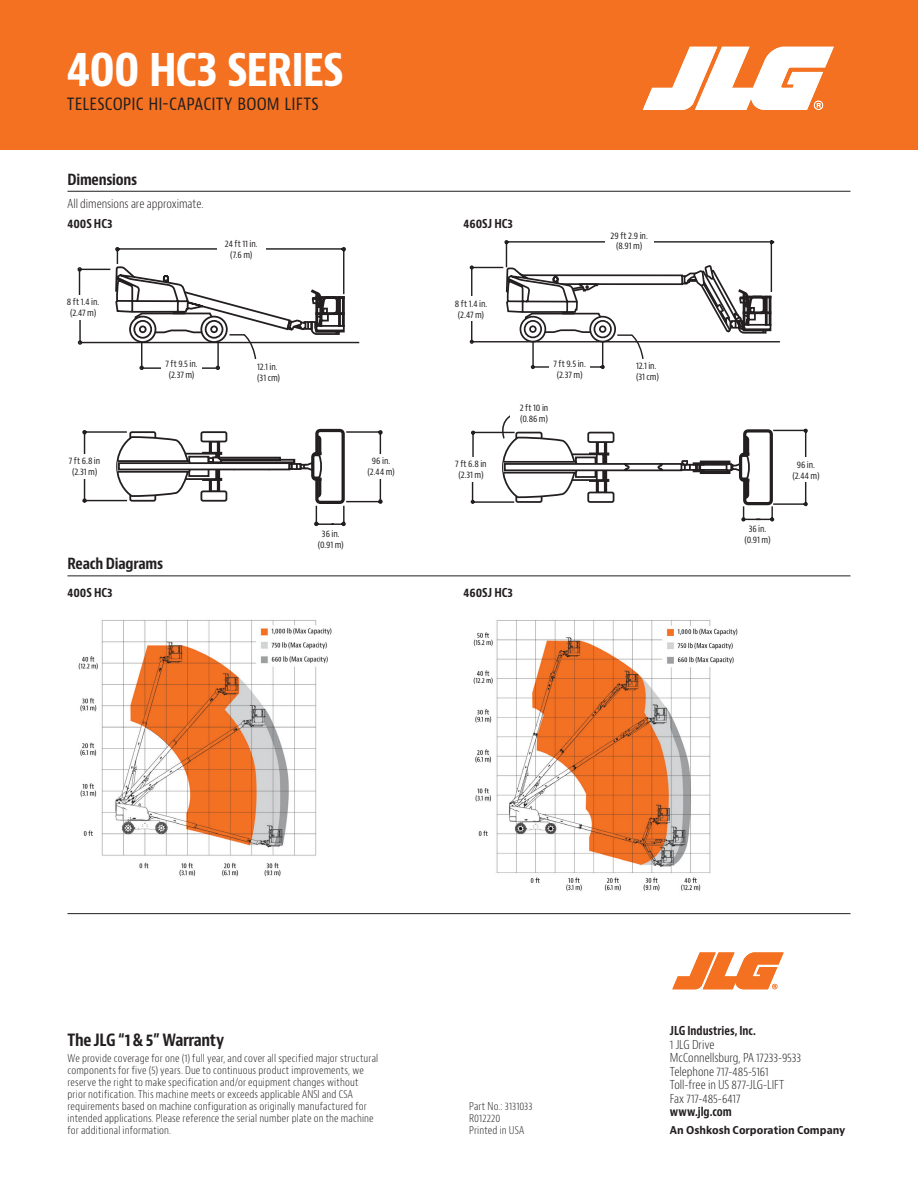
<style>
.page{position:relative;width:918px;height:1188px;background:#fff}
.page>*{position:absolute;margin:0;border:0;box-sizing:border-box;transform-origin:0 0}
.jlgSS_MainTitle-Seri{font:700 condensed 48px "Bernino Sans";letter-spacing:-.035em;color:#fff}
.jlgSS_SubTitle-Botto{font:condensed 18px "Bernino Sans";letter-spacing:.01em;color:#231f20}
.jlgSS_WarrantySubhea{font:700 condensed 16.5px "Bernino Sans";letter-spacing:-.025em;color:#231f20}
.jlgSS-SubHead{font:700 condensed 15px "Bernino Sans";letter-spacing:-.015em;color:#231f20}
.jlgSS_ContactInfo{font:300 condensed 12px "Bernino Sans";color:#231f20}
.jlgSS-DimList{font:700 condensed 12px "Bernino Sans";letter-spacing:-.005em;color:#231f20}
.jlgSS_ContactInfo-2{font:700 condensed 12px "Bernino Sans";color:#231f20;scale:.95 1}
.jlgSS_BodyText{font:300 condensed 12px "Bernino Sans";letter-spacing:-.005em;color:#231f20}
.jlgSS_WarrantyCopy{font:300 condensed 10.5px/12px "Bernino Sans";letter-spacing:.015em;color:#231f20}
.jlgSS_PartFormCopy{font:300 condensed 10.5px "Bernino Sans";letter-spacing:.01em;color:#231f20}
.jlgSS_OshkoshLine{font:700 10.5px "Bernino Sans";color:#231f20;scale:.95 1}
.jlgSS_LiftDimensions{font:condensed 9.15px/10.8px "Bernino Sans";letter-spacing:-.005em;color:#231f20;text-align:center}
</style>
<div class="page">
<svg style="left:470px;top:428px;width:338px;height:94px"></svg>
<hr style="left:68px;top:913px;width:783px;height:1px;background:#231f20">
<svg style="left:672px;top:952px;width:112px;height:37px"></svg>
<svg style="left:498px;top:415px;width:276px;height:91px"></svg>
<img style="left:473px;top:620px;width:265px;height:271px">
<img style="left:78px;top:620px;width:254px;height:257px">
<hr style="left:68px;top:191px;width:782px;height:1px;background:#231f20">
<hr style="left:68px;top:576px;width:782px;height:1px;background:#231f20">
<svg style="left:77px;top:247px;width:283px;height:123px"></svg>
<svg style="left:82px;top:428px;width:301px;height:99px"></svg>
<svg style="left:469px;top:240px;width:311px;height:130px"></svg>
<div style="left:60px;top:454px;width:49px;height:25px;background:#fff"></div>
<div style="left:59px;top:295px;width:49px;height:25px;background:#fff"></div>
<div style="left:161px;top:357px;width:41px;height:24px;background:#fff"></div>
<div style="left:217px;top:237px;width:49px;height:24px;background:#fff"></div>
<div style="left:447px;top:457px;width:48px;height:25px;background:#fff"></div>
<div style="left:510px;top:401px;width:48px;height:25px;background:#fff"></div>
<div style="left:447px;top:297px;width:48px;height:24px;background:#fff"></div>
<div style="left:549px;top:357px;width:41px;height:24px;background:#fff"></div>
<div style="left:605px;top:228px;width:49px;height:25px;background:#fff"></div>
<div style="left:364px;top:454px;width:35px;height:25px;background:#fff"></div>
<div style="left:788px;top:458px;width:36px;height:24px;background:#fff"></div>
<div style="left:0;top:0;width:918px;height:150px;background:#f37121"></div>
<svg style="left:643px;top:47px;width:191px;height:63px"></svg>
<p class="jlgSS_MainTitle-Seri" style="left:67px;top:39px;width:279px">400 HC3 SERIES</p>
<p class="jlgSS_SubTitle-Botto" style="left:67px;top:92px;width:254px">TELESCOPIC HI-CAPACITY BOOM LIFTS</p>
<p class="jlgSS-SubHead" style="left:68px;top:170px;width:71px">Dimensions</p>
<p class="jlgSS_BodyText" style="left:68px;top:196px;width:138px">All dimensions are approximate.</p>
<p class="jlgSS-DimList" style="left:68px;top:216px;width:47px">400S HC3</p>
<p class="jlgSS-DimList" style="left:464px;top:216px;width:51px">460SJ HC3</p>
<p class="jlgSS_LiftDimensions" style="left:225px;top:238px;width:34px">24 ft 11 in. (7.6 m)</p>
<p class="jlgSS_LiftDimensions" style="left:67px;top:297px;width:34px">8 ft 1.4 in.</p>
<p class="jlgSS_LiftDimensions" style="left:70px;top:308px;width:28px">(2.47 m)</p>
<p class="jlgSS_LiftDimensions" style="left:455px;top:298px;width:34px">8 ft 1.4 in.</p>
<p class="jlgSS_LiftDimensions" style="left:458px;top:309px;width:28px">(2.47 m)</p>
<p class="jlgSS_LiftDimensions" style="left:165px;top:358px;width:34px">7 ft 9.5 in.</p>
<p class="jlgSS_LiftDimensions" style="left:169px;top:369px;width:27px">(2.37 m)</p>
<p class="jlgSS_LiftDimensions" style="left:257px;top:361px;width:22px">12.1 in.</p>
<p class="jlgSS_LiftDimensions" style="left:257px;top:372px;width:24px">(31 cm)</p>
<p class="jlgSS_LiftDimensions" style="left:553px;top:358px;width:34px">7 ft 9.5 in.</p>
<p class="jlgSS_LiftDimensions" style="left:557px;top:369px;width:27px">(2.37 m)</p>
<p class="jlgSS_LiftDimensions" style="left:520px;top:403px;width:30px">2 ft 10 in</p>
<p class="jlgSS_LiftDimensions" style="left:520px;top:414px;width:29px">(0.86 m)</p>
<p class="jlgSS_LiftDimensions" style="left:69px;top:456px;width:33px">7 ft 6.8 in</p>
<p class="jlgSS_LiftDimensions" style="left:72px;top:467px;width:27px">(2.31 m)</p>
<p class="jlgSS_LiftDimensions" style="left:372px;top:456px;width:20px">96 in.</p>
<p class="jlgSS_LiftDimensions" style="left:368px;top:467px;width:29px">(2.44 m)</p>
<p class="jlgSS_LiftDimensions" style="left:455px;top:459px;width:33px">7 ft 6.8 in</p>
<p class="jlgSS_LiftDimensions" style="left:458px;top:470px;width:27px">(2.31 m)</p>
<p class="jlgSS_LiftDimensions" style="left:322px;top:528px;width:19px">36 in.</p>
<p class="jlgSS_LiftDimensions" style="left:318px;top:539px;width:28px">(0.91 m)</p>
<p class="jlgSS-SubHead" style="left:68px;top:555px;width:97px">Reach Diagrams</p>
<p class="jlgSS-DimList" style="left:68px;top:586px;width:47px">400S HC3</p>
<p class="jlgSS-DimList" style="left:464px;top:586px;width:51px">460SJ HC3</p>
<p class="jlgSS_LiftDimensions" style="left:611px;top:230px;width:39px">29 ft 2.9 in.</p>
<p class="jlgSS_LiftDimensions" style="left:616px;top:241px;width:27px">(8.91 m)</p>
<p class="jlgSS_LiftDimensions" style="left:636px;top:361px;width:22px">12.1 in.</p>
<p class="jlgSS_LiftDimensions" style="left:636px;top:371px;width:24px">(31 cm)</p>
<p class="jlgSS_LiftDimensions" style="left:749px;top:524px;width:19px">36 in.</p>
<p class="jlgSS_LiftDimensions" style="left:745px;top:535px;width:28px">(0.91 m)</p>
<p class="jlgSS_LiftDimensions" style="left:797px;top:459px;width:20px">96 in.</p>
<p class="jlgSS_LiftDimensions" style="left:792px;top:470px;width:29px">(2.44 m)</p>
<p class="jlgSS_WarrantySubhea" style="left:68px;top:1029px;width:158px">The JLG “1 &amp; 5” Warranty</p>
<p class="jlgSS_WarrantyCopy" style="left:68px;top:1052px;width:312px">We provide coverage for one (1) full year, and cover all specified major structural components for five (5) years. Due to continuous product improvements, we reserve the right to make specification and/or equipment changes without prior notification. This machine meets or exceeds applicable ANSI and CSA requirements based on machine configuration as originally manufactured for intended applications. Please reference the serial number plate on the machine for additional information.</p>
<p class="jlgSS_PartFormCopy" style="left:469px;top:1100px;width:65px">Part No.: 3131033</p>
<p class="jlgSS_PartFormCopy" style="left:469px;top:1112px;width:33px">R012220</p>
<p class="jlgSS_PartFormCopy" style="left:469px;top:1124px;width:57px">Printed in USA</p>
<p class="jlgSS_ContactInfo-2" style="left:670px;top:1023px;width:92px">JLG Industries, Inc.</p>
<p class="jlgSS_ContactInfo" style="left:670px;top:1037px;width:46px">1 JLG Drive</p>
<p class="jlgSS_ContactInfo" style="left:670px;top:1050px;width:133px">McConnellsburg, PA 17233-9533</p>
<p class="jlgSS_ContactInfo" style="left:670px;top:1064px;width:100px">Telephone 717-485-5161</p>
<p class="jlgSS_ContactInfo" style="left:670px;top:1077px;width:116px">Toll-free in US 877-JLG-LIFT</p>
<p class="jlgSS_ContactInfo" style="left:670px;top:1091px;width:72px">Fax 717-485-6417</p>
<p class="jlgSS_ContactInfo-2" style="left:670px;top:1104px;width:67px">www.jlg.com</p>
<p class="jlgSS_OshkoshLine" style="left:670px;top:1123px;width:186px">An Oshkosh Corporation Company</p>
</div>
